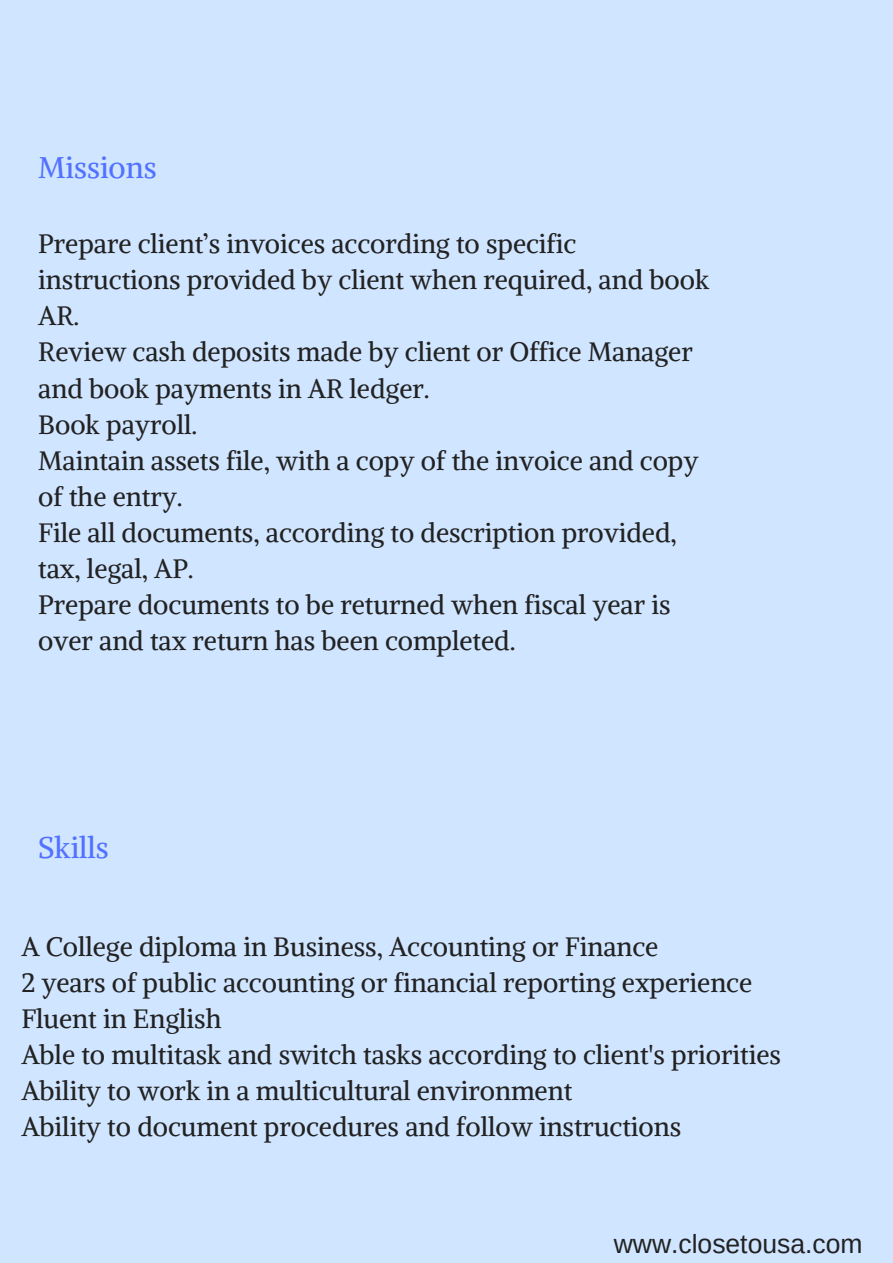
<style>
.page{position:relative;width:893px;height:1263px;background:#d0e5ff}
.page>*{position:absolute;margin:0;border:0;box-sizing:border-box;transform-origin:0 0}
.t1{font:29.85px "Alike";color:#5271ff}
.t2{font:26.55px/36px "Alike";color:#222}
.t3{font:26.55px "Arimo";color:#222}
</style>
<div class="page">
<p class="t1" style="left:38px;top:149px;width:120px">Missions</p>
<p class="t2" style="left:38px;top:226px;width:673px">Prepare client’s invoices according to specific instructions provided by client when required, and book AR.<br>Review cash deposits made by client or Office Manager and book payments in AR ledger.<br>Book payroll.<br>Maintain assets file, with a copy of the invoice and copy of the entry.<br>File all documents, according to description provided, tax, legal, AP.<br>Prepare documents to be returned when fiscal year is over and tax return has been completed.</p>
<p class="t1" style="left:38px;top:829px;width:72px">Skills</p>
<p class="t2" style="left:21px;top:928px;width:761px">A College diploma in Business, Accounting or Finance<br>2 years of public accounting or financial reporting experience Fluent in English<br>Able to multitask and switch tasks according to client's priorities Ability to work in a multicultural environment<br>Ability to document procedures and follow instructions</p>
<p class="t3" style="left:614px;top:1229px;width:250px">www.closetousa.com</p>
</div>
